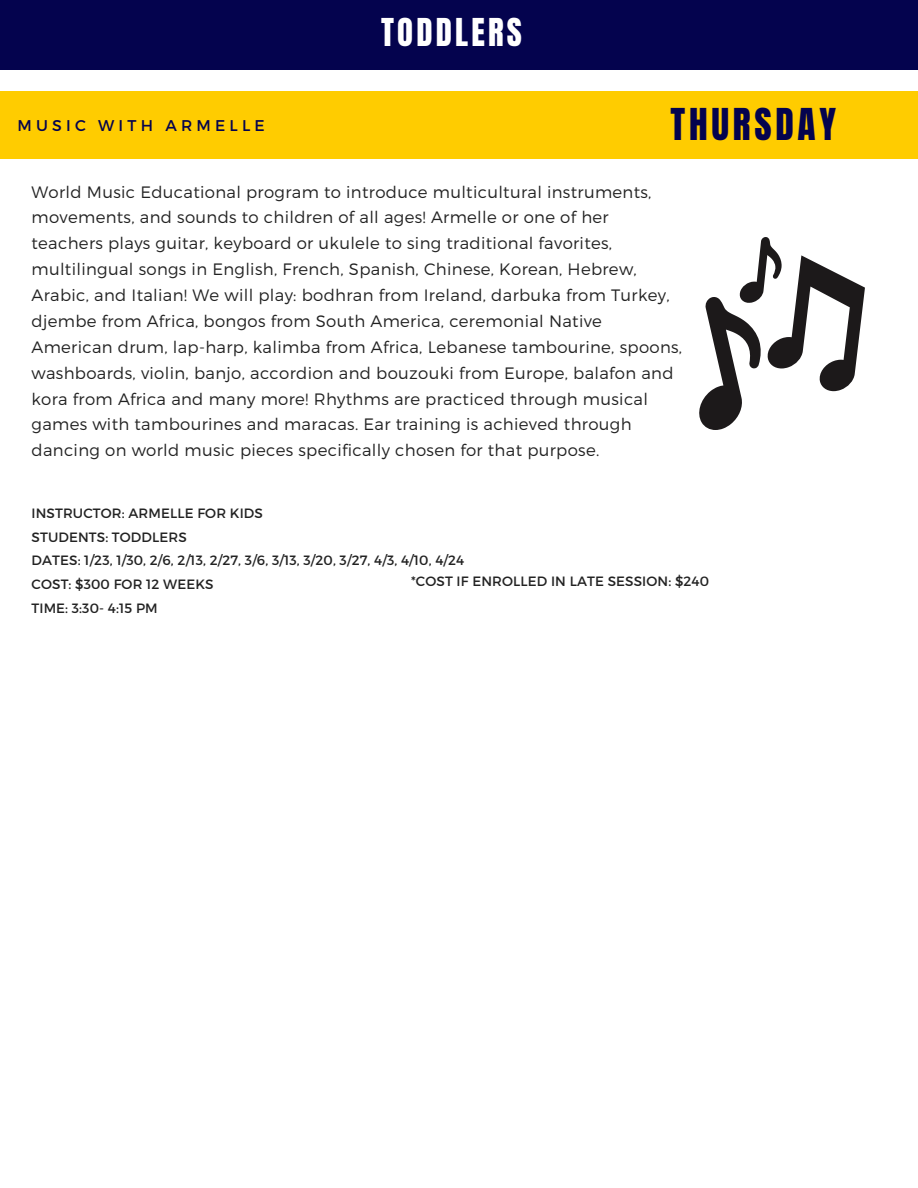
<style>
.page{position:relative;width:918px;height:1188px;background:#fff}
.page>*{position:absolute;margin:0;border:0;box-sizing:border-box;transform-origin:0 0}
.t1{font:37.35px "Anton";letter-spacing:.1em;color:#04034e}
.t2{font:32.7px "Anton";letter-spacing:.1em;color:#fff}
.t3{font:300 16.5px/25.8px "Montserrat";letter-spacing:.02em;color:#222}
.t4{font:15.6px "Montserrat";letter-spacing:.27em;color:#04034e}
.t5{font:13.5px "Montserrat";letter-spacing:.01em;color:#222}
</style>
<div class="page">
<div style="left:0;top:92px;width:918px;height:66px;background:#fc0"></div>
<div style="left:0;top:0;width:918px;height:69px;background:#04034e"></div>
<svg style="left:699px;top:237px;width:166px;height:193px"></svg>
<h2 class="t4" style="left:18px;top:115px;width:249px">MUSIC WITH ARMELLE</h2>
<p class="t2" style="left:381px;top:9px;width:143px">TODDLERS</p>
<h3 class="t1" style="left:671px;top:98px;width:167px">THURSDAY</h3>
<p class="t3" style="left:32px;top:178px;width:652px">World Music Educational program to introduce multicultural instruments, movements, and sounds to children of all ages! Armelle or one of her teachers plays guitar, keyboard or ukulele to sing traditional favorites, multilingual songs in English, French, Spanish, Chinese, Korean, Hebrew, Arabic, and Italian! We will play: bodhran from Ireland, darbuka from Turkey, djembe from Africa, bongos from South America, ceremonial Native American drum, lap-harp, kalimba from Africa, Lebanese tambourine, spoons, washboards, violin, banjo, accordion and bouzouki from Europe, balafon and kora from Africa and many more! Rhythms are practiced through musical games with tambourines and maracas. Ear training is achieved through dancing on world music pieces specifically chosen for that purpose.</p>
<h1 class="t5" style="left:32px;top:505px;width:233px">INSTRUCTOR: ARMELLE FOR KIDS</h1>
<h4 class="t5" style="left:32px;top:528px;width:157px">STUDENTS: TODDLERS</h4>
<p class="t5" style="left:32px;top:552px;width:434px">DATES: 1/23, 1/30, 2/6, 2/13, 2/27, 3/6, 3/13, 3/20, 3/27, 4/3, 4/10, 4/24</p>
<p class="t5" style="left:32px;top:575px;width:184px">COST: $300 FOR 12 WEEKS</p>
<p class="t5" style="left:32px;top:599px;width:128px">TIME: 3:30- 4:15 PM</p>
<p class="t5" style="left:411px;top:573px;width:300px">*COST IF ENROLLED IN LATE SESSION: $240</p>
</div>
